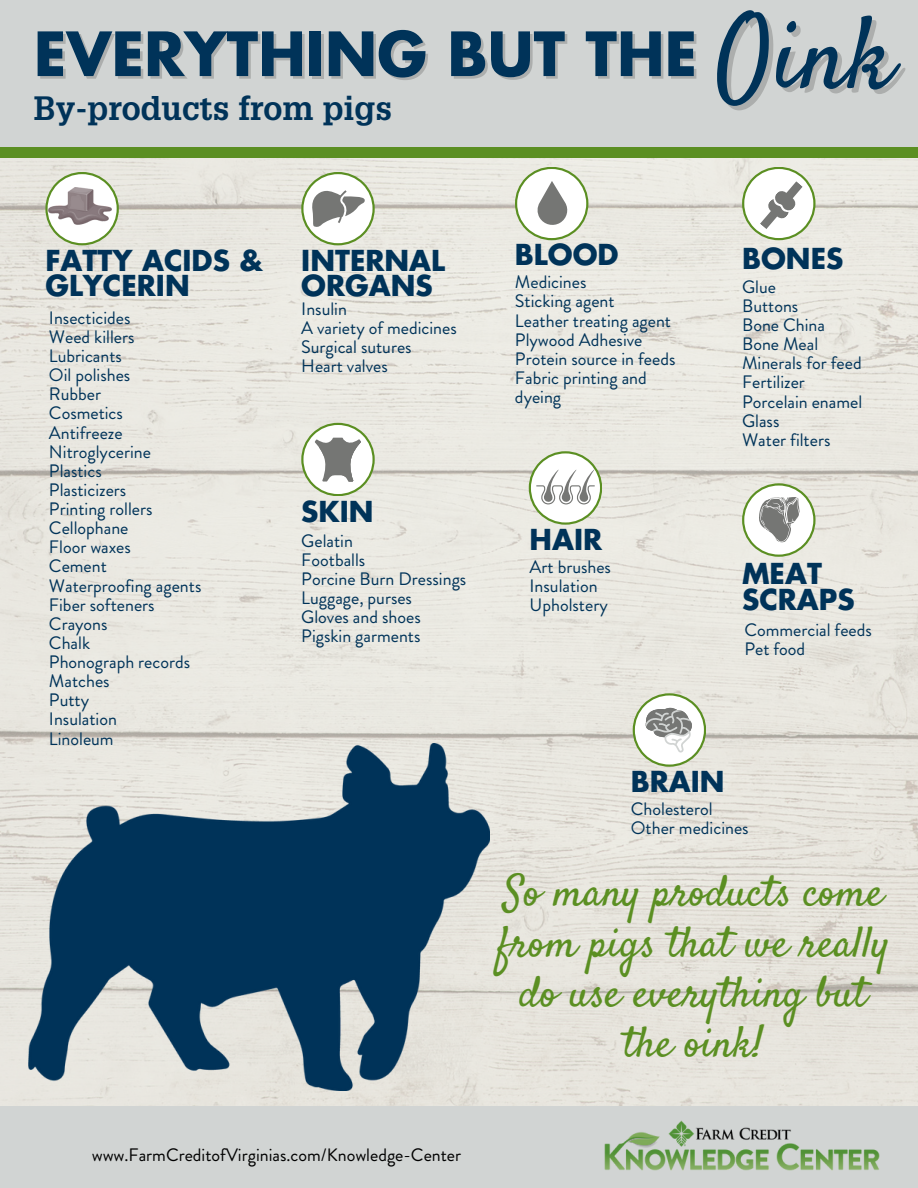
<style>
.page{position:relative;width:918px;height:1188px;background:#fff}
.page>*{position:absolute;margin:0;border:0;box-sizing:border-box;transform-origin:0 0}
.t1{font:700 59.25px "Futura LT Pro";color:#003359}
.t2{font:43.2px/50.2px "Satisfy";color:#5b8f22;text-align:center}
.t3{font:700 33px "Glypha LT Pro";color:#003359}
.t4{font:700 28.05px/25.8px "Futura LT Pro";color:#003359}
.t5{font:18px/19.2px "Brandon Grotesque";color:#003359}
.t6{font:18px "Brandon Grotesque";color:#000}
.s1{font-family:"Satisfy";font-weight:400;font-size:102px;color:rgb(117 118 116/.4)}
</style>
<div class="page">
<img style="left:0;top:158px;width:918px;height:948px">
<div style="left:0;top:89px;width:918px;height:69px;background:#5b8f22"></div>
<div style="left:0;top:0;width:918px;height:146px;background:#d1d4d3"></div>
<div style="left:0;top:1106px;width:918px;height:82px;background:#d1d4d3"></div>
<img style="left:604px;top:1121px;width:276px;height:49px">
<svg style="left:45px;top:172px;width:74px;height:73px"></svg>
<img style="left:49px;top:187px;width:63px;height:38px">
<svg style="left:301px;top:423px;width:74px;height:73px"></svg>
<svg style="left:301px;top:172px;width:74px;height:73px"></svg>
<svg style="left:515px;top:167px;width:73px;height:73px"></svg>
<svg style="left:529px;top:451px;width:73px;height:74px"></svg>
<svg style="left:633px;top:693px;width:73px;height:74px"></svg>
<svg style="left:742px;top:167px;width:73px;height:73px"></svg>
<img style="left:29px;top:744px;width:461px;height:346px">
<svg style="left:742px;top:483px;width:73px;height:74px"></svg>
<h1 class="t1" style="left:34px;top:27px;width:866px">EVERYTHING BUT THE <span class="s1">Oink</span></h1>
<h3 class="t3" style="left:34px;top:96px;width:360px">By-products from pigs</h3>
<h3 class="t4" style="left:45px;top:249px;width:219px">FATTY ACIDS &amp;<br>GLYCERIN</h3>
<p class="t5" style="left:49px;top:308px;width:154px">Insecticides<br>Weed killers<br>Lubricants<br>Oil polishes<br>Rubber<br>Cosmetics<br>Antifreeze<br>Nitroglycerine<br>Plastics<br>Plasticizers<br>Printing rollers<br>Cellophane<br>Floor waxes<br>Cement<br>Waterproofing agents<br>Fiber softeners<br>Crayons<br>Chalk<br>Phonograph records<br>Matches<br>Putty<br>Insulation<br>Linoleum</p>
<h3 class="t4" style="left:301px;top:249px;width:145px">INTERNAL<br>ORGANS</h3>
<p class="t5" style="left:301px;top:299px;width:157px">Insulin<br>A variety of medicines<br>Surgical sutures<br>Heart valves</p>
<h3 class="t4" style="left:301px;top:500px;width:74px">SKIN</h3>
<p class="t5" style="left:301px;top:531px;width:167px">Gelatin<br>Footballs<br>Porcine Burn Dressings<br>Luggage, purses<br>Gloves and shoes<br>Pigskin garments</p>
<h3 class="t4" style="left:515px;top:243px;width:105px">BLOOD</h3>
<p class="t5" style="left:515px;top:273px;width:162px">Medicines<br>Sticking agent<br>Leather treating agent<br>Plywood Adhesive<br>Protein source in feeds<br>Fabric printing and dyeing</p>
<h3 class="t4" style="left:530px;top:528px;width:74px">HAIR</h3>
<p class="t5" style="left:530px;top:557px;width:83px">Art brushes<br>Insulation<br>Upholstery</p>
<h3 class="t4" style="left:742px;top:247px;width:103px">BONES</h3>
<p class="t5" style="left:742px;top:277px;width:122px">Glue<br>Buttons<br>Bone China<br>Bone Meal<br>Minerals for feed<br>Fertilizer<br>Porcelain enamel<br>Glass<br>Water filters</p>
<h3 class="t4" style="left:742px;top:562px;width:114px">MEAT<br>SCRAPS</h3>
<p class="t5" style="left:744px;top:621px;width:129px">Commercial feeds<br>Pet food</p>
<h3 class="t4" style="left:631px;top:770px;width:95px">BRAIN</h3>
<p class="t5" style="left:631px;top:799px;width:119px">Cholesterol<br>Other medicines</p>
<h2 class="t2" style="left:497px;top:871px;width:394px">So many products come from pigs that we really do use everything but the oink!</h2>
<p class="t6" style="left:92px;top:1142px;width:371px">www.FarmCreditofVirginias.com/Knowledge-Center</p>
</div>
